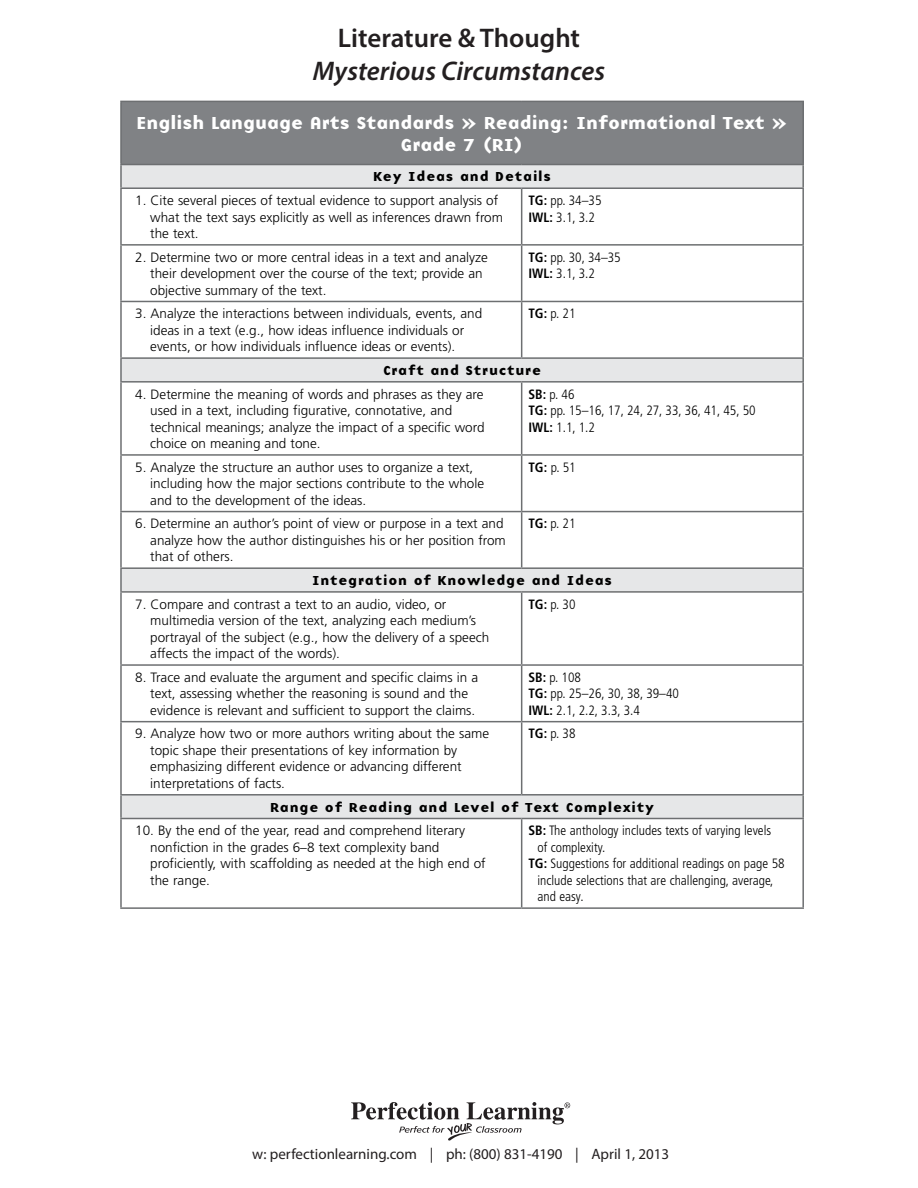
<style>
.page{position:relative;width:918px;height:1188px;background:#fff}
.page>*{position:absolute;margin:0;border:0;box-sizing:border-box;transform-origin:0 0}
.t1{font:italic 600 27px "Myriad Pro";color:#231f20}
.t2{font:600 27px "Myriad Pro";color:#231f20}
.t3{font:18px/22.5px "Base Nine B";color:#fff;text-align:center}
.t4{font:15px "Myriad Pro";color:#231f20}
.t5{font:300 13.5px/16.5px "Frutiger";color:#000}
.t6{font:300 condensed 13.5px/16.5px "Frutiger";color:#000}
.t7{font:13.5px "Base Nine B";letter-spacing:.06em;color:#000}
.s1{font-weight:700}
</style>
<div class="page">
<div style="left:121px;top:101px;width:682px;height:64px;background:#808285"></div>
<svg style="left:122px;top:165px;width:680px;height:653px"></svg>
<hr style="left:802px;top:102px;width:2px;height:62px;background:#6d6f71">
<hr style="left:802px;top:165px;width:2px;height:22px;background:#6d6f71">
<hr style="left:120px;top:189px;width:2px;height:55px;background:#6d6f71">
<hr style="left:522px;top:187px;width:282px;height:2px;background:#6d6f71">
<hr style="left:521px;top:189px;width:1px;height:55px;background:#6d6f71">
<hr style="left:802px;top:189px;width:2px;height:55px;background:#6d6f71">
<hr style="left:120px;top:244px;width:402px;height:2px;background:#6d6f71">
<hr style="left:120px;top:246px;width:2px;height:55px;background:#6d6f71">
<hr style="left:522px;top:244px;width:282px;height:2px;background:#6d6f71">
<hr style="left:521px;top:246px;width:1px;height:55px;background:#6d6f71">
<hr style="left:802px;top:246px;width:2px;height:55px;background:#6d6f71">
<hr style="left:120px;top:301px;width:402px;height:1px;background:#6d6f71">
<hr style="left:120px;top:302px;width:2px;height:55px;background:#6d6f71">
<hr style="left:522px;top:301px;width:282px;height:1px;background:#6d6f71">
<hr style="left:521px;top:302px;width:1px;height:55px;background:#6d6f71">
<hr style="left:802px;top:302px;width:2px;height:55px;background:#6d6f71">
<hr style="left:522px;top:357px;width:282px;height:2px;background:#6d6f71">
<hr style="left:802px;top:359px;width:2px;height:22px;background:#6d6f71">
<hr style="left:120px;top:383px;width:2px;height:71px;background:#6d6f71">
<hr style="left:522px;top:381px;width:282px;height:2px;background:#6d6f71">
<hr style="left:521px;top:383px;width:1px;height:71px;background:#6d6f71">
<hr style="left:802px;top:383px;width:2px;height:71px;background:#6d6f71">
<hr style="left:120px;top:454px;width:402px;height:2px;background:#6d6f71">
<hr style="left:120px;top:456px;width:2px;height:55px;background:#6d6f71">
<hr style="left:522px;top:454px;width:282px;height:2px;background:#6d6f71">
<hr style="left:521px;top:456px;width:1px;height:55px;background:#6d6f71">
<hr style="left:802px;top:456px;width:2px;height:55px;background:#6d6f71">
<hr style="left:120px;top:511px;width:402px;height:1px;background:#6d6f71">
<hr style="left:120px;top:512px;width:2px;height:55px;background:#6d6f71">
<hr style="left:522px;top:511px;width:282px;height:1px;background:#6d6f71">
<hr style="left:521px;top:512px;width:1px;height:55px;background:#6d6f71">
<hr style="left:802px;top:512px;width:2px;height:55px;background:#6d6f71">
<hr style="left:522px;top:567px;width:282px;height:2px;background:#6d6f71">
<hr style="left:802px;top:569px;width:2px;height:22px;background:#6d6f71">
<hr style="left:120px;top:593px;width:2px;height:71px;background:#6d6f71">
<hr style="left:522px;top:591px;width:282px;height:2px;background:#6d6f71">
<hr style="left:521px;top:593px;width:1px;height:71px;background:#6d6f71">
<hr style="left:802px;top:593px;width:2px;height:71px;background:#6d6f71">
<hr style="left:120px;top:664px;width:402px;height:2px;background:#6d6f71">
<hr style="left:120px;top:666px;width:2px;height:55px;background:#6d6f71">
<hr style="left:522px;top:664px;width:282px;height:2px;background:#6d6f71">
<hr style="left:521px;top:666px;width:1px;height:55px;background:#6d6f71">
<hr style="left:802px;top:666px;width:2px;height:55px;background:#6d6f71">
<hr style="left:120px;top:721px;width:402px;height:1px;background:#6d6f71">
<hr style="left:120px;top:722px;width:2px;height:72px;background:#6d6f71">
<hr style="left:522px;top:721px;width:282px;height:1px;background:#6d6f71">
<hr style="left:521px;top:722px;width:1px;height:72px;background:#6d6f71">
<hr style="left:802px;top:722px;width:2px;height:72px;background:#6d6f71">
<hr style="left:522px;top:794px;width:282px;height:2px;background:#6d6f71">
<hr style="left:802px;top:796px;width:2px;height:22px;background:#6d6f71">
<hr style="left:120px;top:819px;width:2px;height:88px;background:#6d6f71">
<hr style="left:522px;top:818px;width:282px;height:1px;background:#6d6f71">
<hr style="left:521px;top:819px;width:1px;height:88px;background:#6d6f71">
<hr style="left:802px;top:819px;width:2px;height:88px;background:#6d6f71">
<hr style="left:120px;top:907px;width:402px;height:2px;background:#6d6f71">
<hr style="left:522px;top:907px;width:282px;height:2px;background:#6d6f71">
<hr style="left:120px;top:101px;width:402px;height:1px;background:#6d6f71">
<hr style="left:120px;top:102px;width:2px;height:62px;background:#6d6f71">
<hr style="left:522px;top:101px;width:282px;height:1px;background:#6d6f71">
<hr style="left:120px;top:164px;width:402px;height:1px;background:#6d6f71">
<hr style="left:120px;top:165px;width:2px;height:22px;background:#6d6f71">
<hr style="left:522px;top:164px;width:282px;height:1px;background:#6d6f71">
<hr style="left:120px;top:187px;width:402px;height:2px;background:#6d6f71">
<hr style="left:120px;top:357px;width:402px;height:2px;background:#6d6f71">
<hr style="left:120px;top:359px;width:2px;height:22px;background:#6d6f71">
<hr style="left:120px;top:381px;width:402px;height:2px;background:#6d6f71">
<hr style="left:120px;top:567px;width:402px;height:2px;background:#6d6f71">
<hr style="left:120px;top:569px;width:2px;height:22px;background:#6d6f71">
<hr style="left:120px;top:591px;width:402px;height:2px;background:#6d6f71">
<hr style="left:120px;top:794px;width:402px;height:2px;background:#6d6f71">
<hr style="left:120px;top:796px;width:2px;height:22px;background:#6d6f71">
<hr style="left:120px;top:818px;width:402px;height:1px;background:#6d6f71">
<svg style="left:351px;top:1102px;width:219px;height:39px"></svg>
<p class="t2" style="left:338px;top:21px;width:244px">Literature &amp; Thought</p>
<p class="t1" style="left:313px;top:53px;width:294px">Mysterious Circumstances</p>
<p class="t3" style="left:137px;top:110px;width:652px">English Language Arts Standards » Reading: Informational Text »<br>Grade 7 (RI)</p>
<p class="t7" style="left:373px;top:166px;width:180px">Key Ideas and Details</p>
<p class="t5" style="left:150px;top:192px;width:354px;text-indent:-15px">1. Cite several pieces of textual evidence to support analysis of what the text says explicitly as well as inferences drawn from the text.</p>
<p class="t6" style="left:528px;top:192px;width:75px"><span class="s1">TG:</span> pp. 34–35<br><span class="s1">IWL:</span> 3.1, 3.2</p>
<p class="t5" style="left:150px;top:249px;width:339px;text-indent:-15px">2. Determine two or more central ideas in a text and analyze their development over the course of the text; provide an objective summary of the text.</p>
<p class="t6" style="left:528px;top:249px;width:94px"><span class="s1">TG:</span> pp. 30, 34–35<br><span class="s1">IWL:</span> 3.1, 3.2</p>
<p class="t5" style="left:150px;top:306px;width:333px;text-indent:-15px">3. Analyze the interactions between individuals, events, and ideas in a text (e.g., how ideas influence individuals or events, or how individuals influence ideas or events).</p>
<p class="t6" style="left:528px;top:306px;width:49px"><span class="s1">TG:</span> p. 21</p>
<p class="t7" style="left:383px;top:360px;width:160px">Craft and Structure</p>
<p class="t5" style="left:150px;top:386px;width:336px;text-indent:-15px">4. Determine the meaning of words and phrases as they are used in a text, including figurative, connotative, and technical meanings; analyze the impact of a specific word choice on meaning and tone.</p>
<p class="t6" style="left:528px;top:386px;width:229px"><span class="s1">SB:</span> p. 46<br><span class="s1">TG:</span> pp. 15–16, 17, 24, 27, 33, 36, 41, 45, 50<br><span class="s1">IWL:</span> 1.1, 1.2</p>
<p class="t5" style="left:150px;top:459px;width:335px;text-indent:-15px">5. Analyze the structure an author uses to organize a text, including how the major sections contribute to the whole and to the development of the ideas.</p>
<p class="t6" style="left:528px;top:459px;width:49px"><span class="s1">TG:</span> p. 51</p>
<p class="t5" style="left:150px;top:516px;width:357px;text-indent:-15px">6. Determine an author’s point of view or purpose in a text and analyze how the author distinguishes his or her position from that of others.</p>
<p class="t6" style="left:528px;top:516px;width:49px"><span class="s1">TG:</span> p. 21</p>
<p class="t7" style="left:312px;top:570px;width:302px">Integration of Knowledge and Ideas</p>
<p class="t5" style="left:150px;top:596px;width:341px;text-indent:-15px">7. Compare and contrast a text to an audio, video, or multimedia version of the text, analyzing each medium’s portrayal of the subject (e.g., how the delivery of a speech affects the impact of the words).</p>
<p class="t6" style="left:528px;top:596px;width:49px"><span class="s1">TG:</span> p. 30</p>
<p class="t5" style="left:150px;top:669px;width:330px;text-indent:-15px">8. Trace and evaluate the argument and specific claims in a text, assessing whether the reasoning is sound and the evidence is relevant and sufficient to support the claims.</p>
<p class="t6" style="left:528px;top:669px;width:152px"><span class="s1">SB:</span> p. 108<br><span class="s1">TG:</span> pp. 25–26, 30, 38, 39–40<br><span class="s1">IWL:</span> 2.1, 2.2, 3.3, 3.4</p>
<p class="t5" style="left:150px;top:726px;width:340px;text-indent:-15px">9. Analyze how two or more authors writing about the same topic shape their presentations of key information by emphasizing different evidence or advancing different interpretations of facts.</p>
<p class="t6" style="left:528px;top:726px;width:49px"><span class="s1">TG:</span> p. 38</p>
<p class="t7" style="left:270px;top:796px;width:385px">Range of Reading and Level of Text Complexity</p>
<p class="t5" style="left:150px;top:823px;width:337px;text-indent:-15px">10. By the end of the year, read and comprehend literary nonfiction in the grades 6–8 text complexity band proficiently, with scaffolding as needed at the high end of the range.</p>
<p class="t6" style="left:528px;top:823px;width:244px"><span class="s1">SB:</span> The anthology includes texts of varying levels</p>
<p class="t6" style="left:537px;top:839px;width:69px">of complexity.</p>
<p class="t6" style="left:528px;top:856px;width:258px"><span class="s1">TG:</span> Suggestions for additional readings on page 58</p>
<p class="t6" style="left:537px;top:872px;width:238px">include selections that are challenging, average,</p>
<p class="t6" style="left:537px;top:889px;width:48px">and easy.</p>
<p class="t4" style="left:252px;top:1144px;width:418px">w: perfectionlearning.com | ph: (800) 831-4190 | April 1, 2013</p>
</div>
